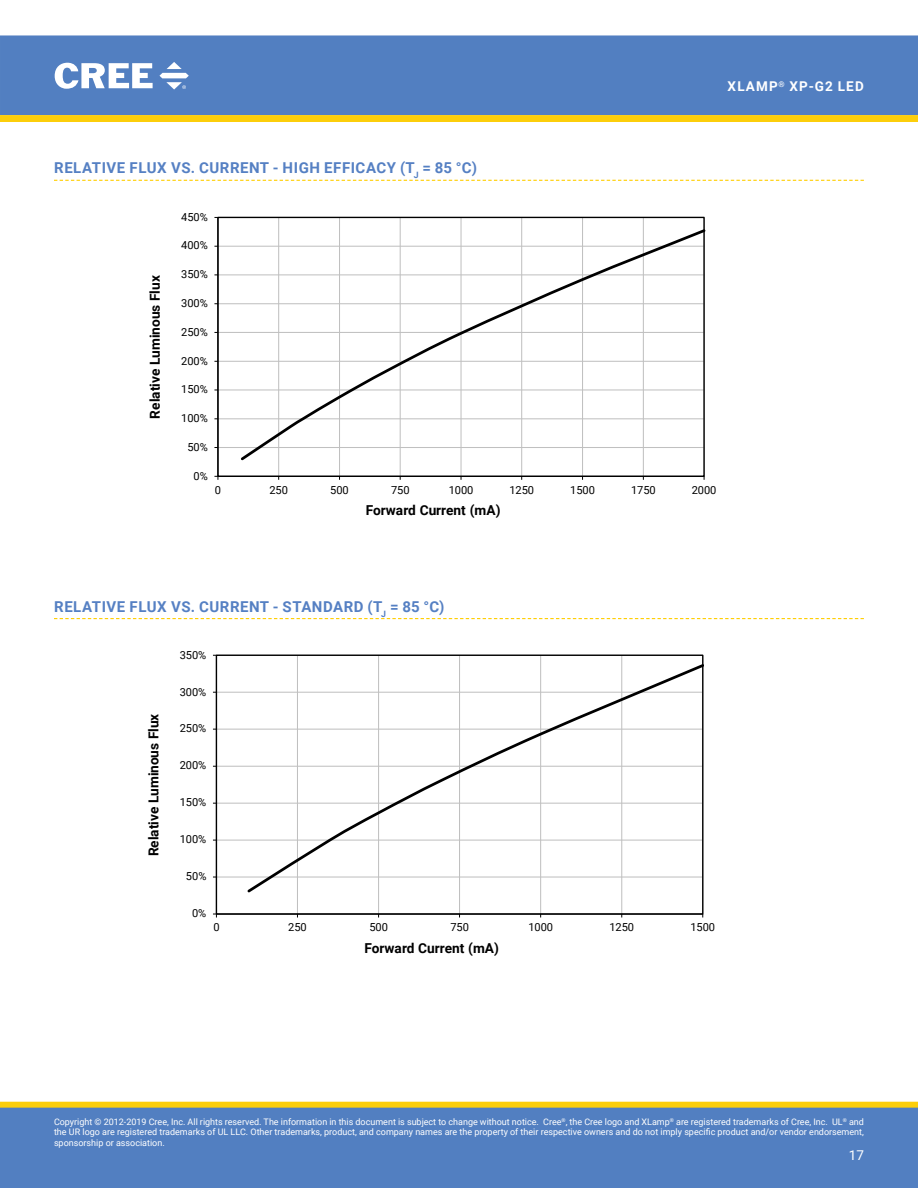
<style>
.page{position:relative;width:918px;height:1188px;background:#fff}
.page>*{position:absolute;margin:0;border:0;box-sizing:border-box;transform-origin:0 0}
.Section_heading_with{font:700 15px "Roboto";letter-spacing:.035em;color:#5580c3}
.t1{font:700 13.65px "Roboto";color:#000}
.t2{font:700 13.5px "Roboto";letter-spacing:.085em;color:#fff}
.t3{font:13.5px "Roboto";color:#fff}
.t4{font:11.1px "Roboto";letter-spacing:-.01em;color:#000}
.t5{font:9px/10.8px "Roboto";color:#fff;text-align:justify}
</style>
<div class="page">
<div style="left:1px;top:36px;width:916px;height:78px;background:#527fc1"></div>
<div style="left:0;top:35px;width:918px;height:80px;border:1px solid #527fc1"></div>
<svg style="left:55px;top:63px;width:98px;height:26px"></svg>
<svg style="left:159px;top:62px;width:30px;height:28px"></svg>
<div style="left:1px;top:1102px;width:916px;height:6px;background:#fcce0b"></div>
<div style="left:0;top:1102px;width:918px;height:6px;border:1px solid #fcce0b"></div>
<div style="left:0;top:1108px;width:918px;height:80px;background:#527fc1"></div>
<svg style="left:0;top:115px;width:918px;height:7px;background:#fbce0d"></svg>
<svg style="left:54px;top:180px;width:810px;height:1px"></svg>
<svg style="left:54px;top:618px;width:810px;height:1px"></svg>
<hr style="left:218px;top:447px;width:486px;height:1px;background:#c0c0c0">
<hr style="left:218px;top:418px;width:486px;height:1px;background:#c0c0c0">
<hr style="left:218px;top:389px;width:486px;height:1px;background:#c0c0c0">
<hr style="left:218px;top:361px;width:486px;height:1px;background:#c0c0c0">
<hr style="left:218px;top:332px;width:486px;height:1px;background:#c0c0c0">
<hr style="left:218px;top:303px;width:486px;height:1px;background:#c0c0c0">
<hr style="left:218px;top:274px;width:486px;height:1px;background:#c0c0c0">
<hr style="left:218px;top:246px;width:486px;height:1px;background:#c0c0c0">
<hr style="left:278px;top:217px;width:1px;height:259px;background:#c0c0c0">
<hr style="left:339px;top:217px;width:1px;height:259px;background:#c0c0c0">
<hr style="left:400px;top:217px;width:1px;height:259px;background:#c0c0c0">
<hr style="left:461px;top:217px;width:1px;height:259px;background:#c0c0c0">
<hr style="left:521px;top:217px;width:1px;height:259px;background:#c0c0c0">
<hr style="left:582px;top:217px;width:1px;height:259px;background:#c0c0c0">
<hr style="left:643px;top:217px;width:1px;height:259px;background:#c0c0c0">
<hr style="left:218px;top:217px;width:1px;height:259px;background:#000">
<hr style="left:218px;top:476px;width:486px;height:1px;background:#000">
<svg style="left:238px;top:227px;width:467px;height:236px"></svg>
<hr style="left:216px;top:877px;width:487px;height:1px;background:#c0c0c0">
<hr style="left:216px;top:840px;width:487px;height:1px;background:#c0c0c0">
<hr style="left:216px;top:803px;width:487px;height:1px;background:#c0c0c0">
<hr style="left:216px;top:766px;width:487px;height:1px;background:#c0c0c0">
<hr style="left:216px;top:729px;width:487px;height:1px;background:#c0c0c0">
<hr style="left:216px;top:692px;width:487px;height:1px;background:#c0c0c0">
<hr style="left:297px;top:655px;width:1px;height:259px;background:#c0c0c0">
<hr style="left:378px;top:655px;width:1px;height:259px;background:#c0c0c0">
<hr style="left:459px;top:655px;width:1px;height:259px;background:#c0c0c0">
<hr style="left:540px;top:655px;width:1px;height:259px;background:#c0c0c0">
<hr style="left:621px;top:655px;width:1px;height:259px;background:#c0c0c0">
<hr style="left:216px;top:655px;width:1px;height:259px;background:#000">
<hr style="left:216px;top:914px;width:487px;height:1px;background:#000">
<svg style="left:245px;top:662px;width:459px;height:233px"></svg>
<h3 class="t2" style="left:728px;top:77px;width:138px">XLAMP<sup>®</sup> XP-G2 LED</h3>
<p class="Section_heading_with" style="left:54px;top:157px;width:424px">RELATIVE FLUX VS. CURRENT - HIGH EFFICACY (T<sub>J</sub> = 85 °C)</p>
<p class="t4" style="left:181px;top:209px;width:28px">450%</p>
<p class="t1" style="left:145px;top:419px;width:145px;rotate:-90deg">Relative Luminous Flux</p>
<p class="t4" style="left:181px;top:238px;width:28px">400%</p>
<p class="t4" style="left:181px;top:267px;width:28px">350%</p>
<p class="t4" style="left:181px;top:295px;width:28px">300%</p>
<p class="t4" style="left:181px;top:324px;width:28px">250%</p>
<p class="t4" style="left:181px;top:353px;width:28px">200%</p>
<p class="t4" style="left:181px;top:382px;width:28px">150%</p>
<p class="t4" style="left:181px;top:410px;width:28px">100%</p>
<p class="t4" style="left:187px;top:439px;width:22px">50%</p>
<p class="t4" style="left:194px;top:468px;width:16px">0%</p>
<p class="t4" style="left:215px;top:482px;width:8px">0</p>
<p class="t4" style="left:269px;top:482px;width:20px">250</p>
<p class="t4" style="left:330px;top:482px;width:20px">500</p>
<p class="t4" style="left:391px;top:482px;width:20px">750</p>
<p class="t4" style="left:449px;top:482px;width:26px">1000</p>
<p class="t4" style="left:509px;top:482px;width:26px">1250</p>
<p class="t4" style="left:570px;top:482px;width:26px">1500</p>
<p class="t4" style="left:631px;top:482px;width:26px">1750</p>
<p class="t4" style="left:692px;top:482px;width:26px">2000</p>
<p class="t1" style="left:366px;top:501px;width:136px">Forward Current (mA)</p>
<p class="Section_heading_with" style="left:54px;top:596px;width:392px">RELATIVE FLUX VS. CURRENT - STANDARD (T<sub>J</sub> = 85 °C)</p>
<p class="t4" style="left:180px;top:647px;width:28px">350%</p>
<p class="t1" style="left:144px;top:856px;width:144px;rotate:-90deg">Relative Luminous Flux</p>
<p class="t4" style="left:180px;top:684px;width:28px">300%</p>
<p class="t4" style="left:180px;top:721px;width:28px">250%</p>
<p class="t4" style="left:180px;top:758px;width:28px">200%</p>
<p class="t4" style="left:180px;top:795px;width:28px">150%</p>
<p class="t4" style="left:180px;top:832px;width:28px">100%</p>
<p class="t4" style="left:186px;top:869px;width:22px">50%</p>
<p class="t4" style="left:192px;top:906px;width:16px">0%</p>
<p class="t4" style="left:213px;top:920px;width:8px">0</p>
<p class="t4" style="left:288px;top:920px;width:20px">250</p>
<p class="t4" style="left:369px;top:920px;width:20px">500</p>
<p class="t4" style="left:450px;top:920px;width:20px">750</p>
<p class="t4" style="left:528px;top:920px;width:26px">1000</p>
<p class="t4" style="left:609px;top:920px;width:26px">1250</p>
<p class="t4" style="left:691px;top:920px;width:26px">1500</p>
<p class="t1" style="left:364px;top:939px;width:136px">Forward Current (mA)</p>
<p class="t5" style="left:54px;top:1116px;width:812px">Copyright © 2012-2019 Cree, Inc. All rights reserved. The information in this document is subject to change without notice. Cree<sup>®</sup>, the Cree logo and XLamp<sup>®</sup> are registered trademarks of Cree, Inc. UL<sup>®</sup> and the UR logo are registered trademarks of UL LLC. Other trademarks, product, and company names are the property of their respective owners and do not imply specific product and/or vendor endorsement, sponsorship or association.</p>
<h3 class="t3" style="left:849px;top:1145px;width:17px">17</h3>
</div>
